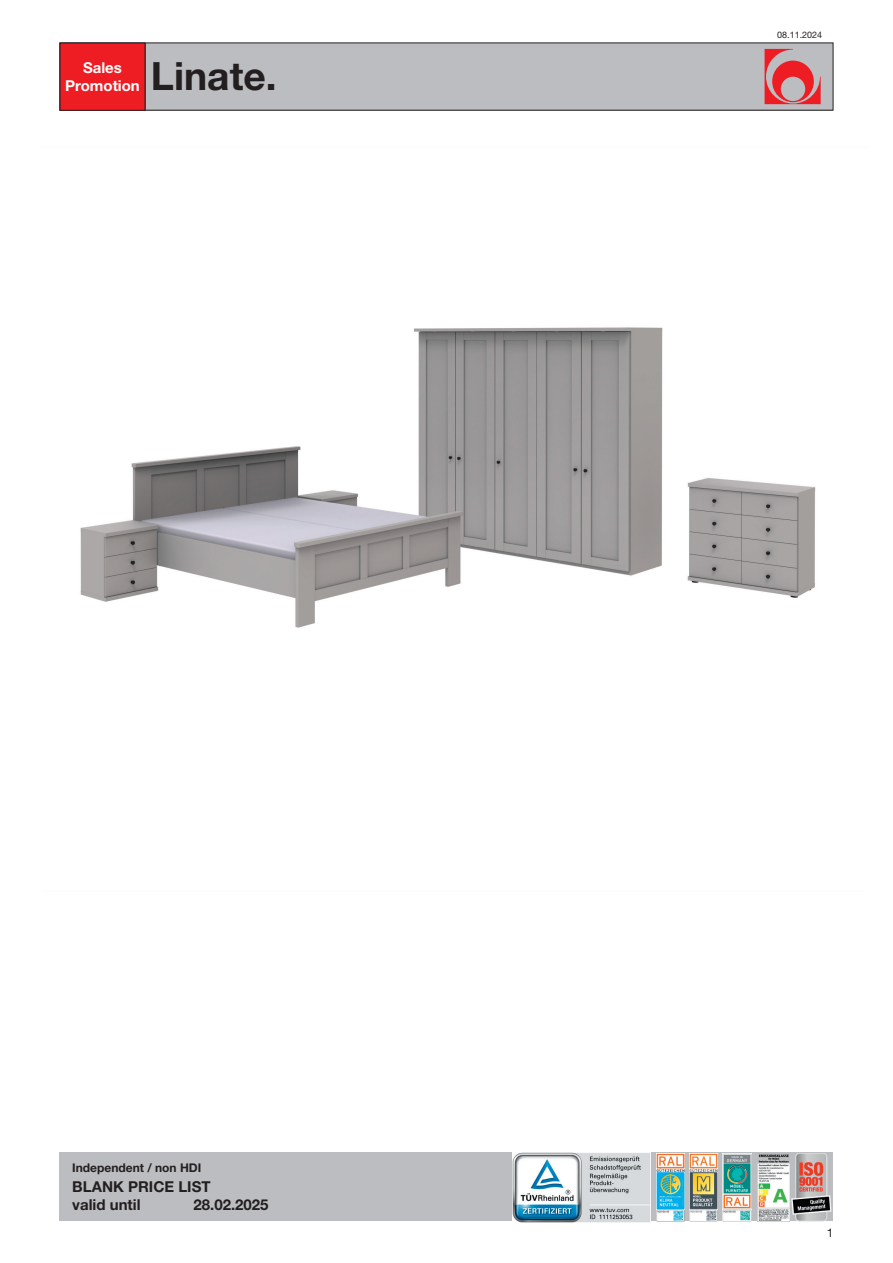
<style>
.page{position:relative;width:893px;height:1263px;background:#fff}
.page>*{position:absolute;margin:0;border:0;box-sizing:border-box;transform-origin:0 0}
.t1{font:700 39px "Helvetica Neue LT Std";color:#231f20}
.t2{font:700 15px/18px "Helvetica Neue LT Std";color:#231f20}
.t3{font:700 15px/18px "Helvetica Neue LT Std";color:#fff;text-align:center}
.t4{font:700 12px "Helvetica Neue LT Std";color:#231f20}
.t5{font:12px "Helvetica Neue LT Std";color:#231f20}
.t6{font:9px "Helvetica Neue LT Std";color:#231f20}
</style>
<div class="page">
<div style="left:60px;top:43px;width:773px;height:67px;background:#bcbdc0"></div>
<div style="left:60px;top:43px;width:773px;height:68px;border:1px solid #231f20"></div>
<svg style="left:765px;top:49px;width:56px;height:55px"></svg>
<div style="left:60px;top:43px;width:85px;height:67px;background:#ee1d23"></div>
<img style="left:80px;top:327px;width:736px;height:301px">
<div style="left:60px;top:1152px;width:773px;height:68px;background:#bcbdc0"></div>
<img style="left:656px;top:1153px;width:29px;height:68px">
<img style="left:512px;top:1152px;width:138px;height:70px">
<img style="left:689px;top:1153px;width:29px;height:68px">
<img style="left:757px;top:1153px;width:76px;height:68px">
<img style="left:723px;top:1153px;width:28px;height:68px">
<p class="t3" style="left:65px;top:58px;width:76px">Sales<br>Promotion</p>
<h1 class="t1" style="left:151px;top:52px;width:127px">Linate.</h1>
<p class="t4" style="left:72px;top:1160px;width:131px">Independent / non HDI</p>
<p class="t2" style="left:72px;top:1177px;width:140px">BLANK PRICE LIST valid until</p>
<p class="t2" style="left:193px;top:1195px;width:77px">28.02.2025</p>
<p class="t6" style="left:777px;top:29px;width:47px">08.11.2024</p>
<p class="t5" style="left:827px;top:1226px;width:8px">1</p>
</div>
